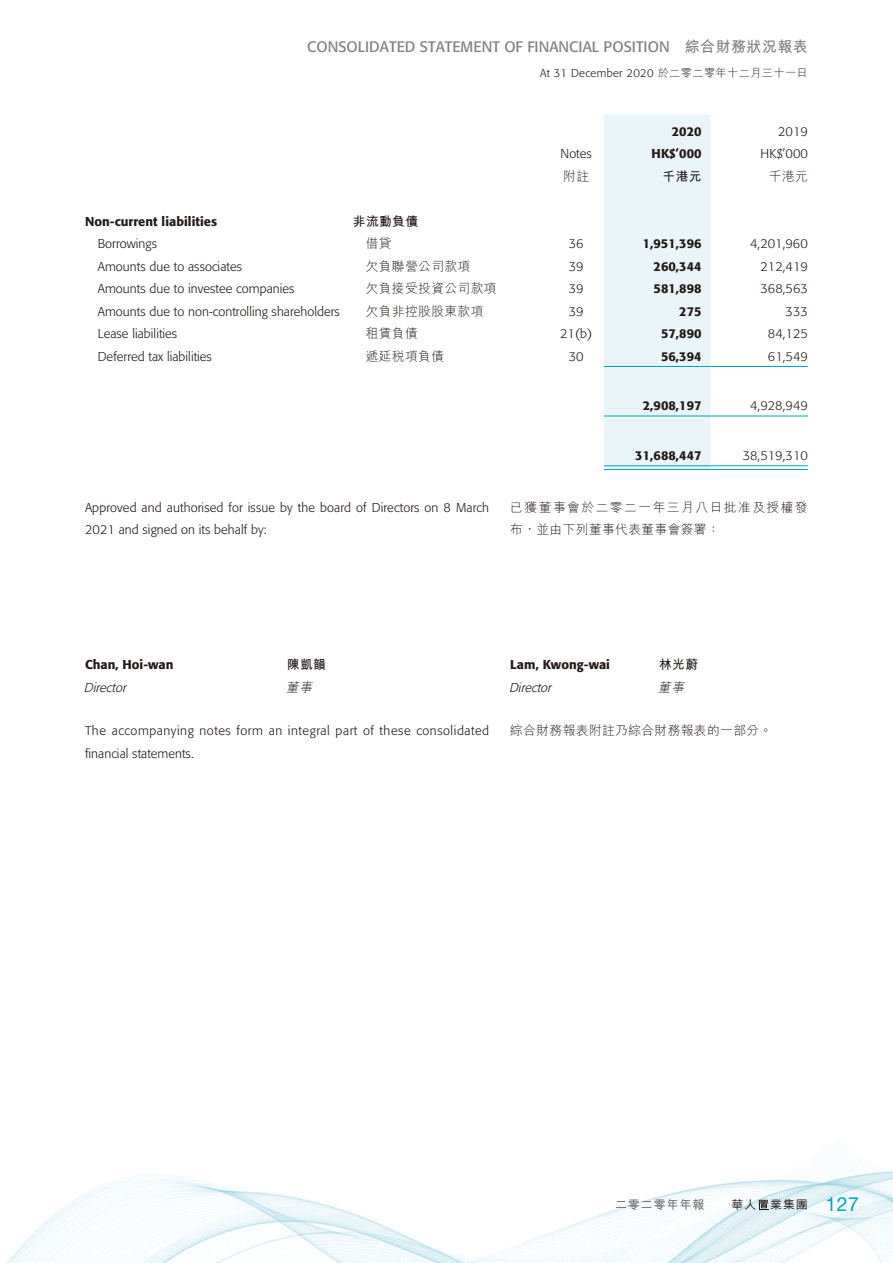
<style>
.page{position:relative;width:893px;height:1263px;background:#fff}
.page>*{position:absolute;margin:0;border:0;box-sizing:border-box;transform-origin:0 0}
.t1{font:15px "Formata";letter-spacing:.005em;color:#808080}
.t2{font:300 12.75px/22.5px "Formata";letter-spacing:.005em;color:#231916}
.t3{font:500 12.75px "Formata";letter-spacing:.005em;color:#231916}
.t4{font:300 12.75px/22.5px "Formata";letter-spacing:.04em;color:#231916}
.t5{font:300 12.75px "M Hei HK";letter-spacing:.03em;color:#231916}
.t6{font:300 12.75px/22.5px "M Hei HK";letter-spacing:.115em;color:#231916}
.t7{font:italic 300 12.75px "Formata";color:#231916}
.t8{font:700 12.75px "M Hei HK";letter-spacing:.03em;color:#231916}
.t9{font:italic 300 12.75px "M Hei HK";color:#231916}
.t10{font:500 12px "M Hei HK";color:#231916}
.t11{font:500 12px "M Hei HK";letter-spacing:.08em;color:#595857}
.t12{font:300 11.25px "Formata";letter-spacing:.03em;color:#231916}
.s1{font-family:"M Hei HK";font-weight:700}
.s2{font-family:"M Hei HK"}
.s3{font-family:"Helvetica Neue LT Std";font-weight:400;font-size:19.5px;color:#00a5bb}
</style>
<div class="page">
<img style="left:7px;top:366px;width:886px;height:897px">
<svg style="left:758px;top:1200px;width:11px;height:10px"></svg>
<div style="left:604px;top:115px;width:106px;height:354px;background:#e9f5f9"></div>
<hr style="left:604px;top:366px;width:106px;height:1px;background:#00a5bb">
<hr style="left:710px;top:366px;width:98px;height:1px;background:#00a5bb">
<hr style="left:604px;top:416px;width:106px;height:1px;background:#00a5bb">
<hr style="left:710px;top:416px;width:98px;height:1px;background:#00a5bb">
<hr style="left:604px;top:465px;width:106px;height:1px;background:#00a5bb">
<hr style="left:604px;top:469px;width:106px;height:1px;background:#00a5bb">
<hr style="left:710px;top:465px;width:98px;height:1px;background:#00a5bb">
<hr style="left:710px;top:469px;width:98px;height:1px;background:#00a5bb">
<p class="t1" style="left:307px;top:38px;width:502px">CONSOLIDATED STATEMENT OF FINANCIAL POSITION <span class="s1">綜合財務狀況報表</span></p>
<p class="t12" style="left:540px;top:67px;width:269px">At 31 December 2020 <span class="s2">於二零二零年十二月三十一日</span></p>
<p class="t3" style="left:672px;top:123px;width:31px">2020</p>
<p class="t2" style="left:778px;top:120px;width:31px">2019</p>
<p class="t2" style="left:560px;top:143px;width:33px">Notes</p>
<p class="t3" style="left:652px;top:146px;width:51px">HK$’000</p>
<p class="t2" style="left:761px;top:143px;width:49px">HK$’000</p>
<p class="t5" style="left:563px;top:169px;width:27px">附註</p>
<p class="t8" style="left:663px;top:167px;width:40px">千港元</p>
<p class="t5" style="left:769px;top:169px;width:40px">千港元</p>
<p class="t3" style="left:85px;top:213px;width:134px">Non-current liabilities</p>
<p class="t8" style="left:353px;top:212px;width:67px">非流動負債</p>
<p class="t2" style="left:98px;top:233px;width:61px">Borrowings</p>
<p class="t5" style="left:366px;top:237px;width:27px">借貸</p>
<p class="t2" style="left:569px;top:233px;width:16px">36</p>
<p class="t3" style="left:643px;top:236px;width:60px">1,951,396</p>
<p class="t2" style="left:750px;top:233px;width:59px">4,201,960</p>
<p class="t2" style="left:98px;top:255px;width:146px">Amounts due to associates</p>
<p class="t5" style="left:366px;top:259px;width:106px">欠負聯營公司款項</p>
<p class="t2" style="left:569px;top:255px;width:16px">39</p>
<p class="t3" style="left:653px;top:258px;width:50px">260,344</p>
<p class="t2" style="left:760px;top:255px;width:49px">212,419</p>
<p class="t2" style="left:98px;top:278px;width:198px">Amounts due to investee companies</p>
<p class="t5" style="left:366px;top:282px;width:132px">欠負接受投資公司款項</p>
<p class="t2" style="left:569px;top:278px;width:16px">39</p>
<p class="t3" style="left:653px;top:281px;width:50px">581,898</p>
<p class="t2" style="left:760px;top:278px;width:49px">368,563</p>
<p class="t2" style="left:98px;top:300px;width:244px">Amounts due to non-controlling shareholders</p>
<p class="t5" style="left:366px;top:305px;width:119px">欠負非控股股東款項</p>
<p class="t2" style="left:569px;top:300px;width:16px">39</p>
<p class="t3" style="left:679px;top:303px;width:24px">275</p>
<p class="t2" style="left:785px;top:300px;width:24px">333</p>
<p class="t2" style="left:98px;top:323px;width:81px">Lease liabilities</p>
<p class="t5" style="left:366px;top:327px;width:54px">租賃負債</p>
<p class="t2" style="left:560px;top:323px;width:34px">21(b)</p>
<p class="t3" style="left:661px;top:326px;width:42px">57,890</p>
<p class="t2" style="left:768px;top:323px;width:42px">84,125</p>
<p class="t2" style="left:98px;top:345px;width:116px">Deferred tax liabilities</p>
<p class="t5" style="left:366px;top:350px;width:80px">遞延稅項負債</p>
<p class="t2" style="left:569px;top:345px;width:16px">30</p>
<p class="t3" style="left:661px;top:348px;width:42px">56,394</p>
<p class="t2" style="left:768px;top:345px;width:42px">61,549</p>
<p class="t3" style="left:643px;top:398px;width:60px">2,908,197</p>
<p class="t2" style="left:750px;top:395px;width:59px">4,928,949</p>
<p class="t3" style="left:635px;top:447px;width:68px">31,688,447</p>
<p class="t2" style="left:743px;top:444px;width:67px">38,519,310</p>
<p class="t2" style="left:85px;top:496px;width:406px">Approved and authorised for issue by the board of Directors on 8 March<br>2021 and signed on its behalf by:</p>
<p class="t6" style="left:510px;top:495px;width:299px">已獲董事會於二零二一年三月八日批准及授權發布，並由下列董事代表董事會簽署：</p>
<p class="t3" style="left:85px;top:657px;width:90px">Chan, Hoi-wan</p>
<p class="t8" style="left:287px;top:655px;width:40px">陳凱韻</p>
<p class="t7" style="left:84px;top:680px;width:47px">Director</p>
<p class="t9" style="left:286px;top:680px;width:30px">董事</p>
<p class="t4" style="left:85px;top:719px;width:406px">The accompanying notes form an integral part of these consolidated financial statements.</p>
<p class="t3" style="left:510px;top:657px;width:101px">Lam, Kwong-wai</p>
<p class="t8" style="left:659px;top:655px;width:40px">林光蔚</p>
<p class="t7" style="left:509px;top:680px;width:47px">Director</p>
<p class="t9" style="left:658px;top:680px;width:30px">董事</p>
<p class="t5" style="left:510px;top:724px;width:264px">綜合財務報表附註乃綜合財務報表的一部分。</p>
<p class="t11" style="left:615px;top:1196px;width:91px">二零二零年年報</p>
<p class="t10" style="left:731px;top:1196px;width:129px">華人 業集團 <span class="s3">127</span></p>
</div>
